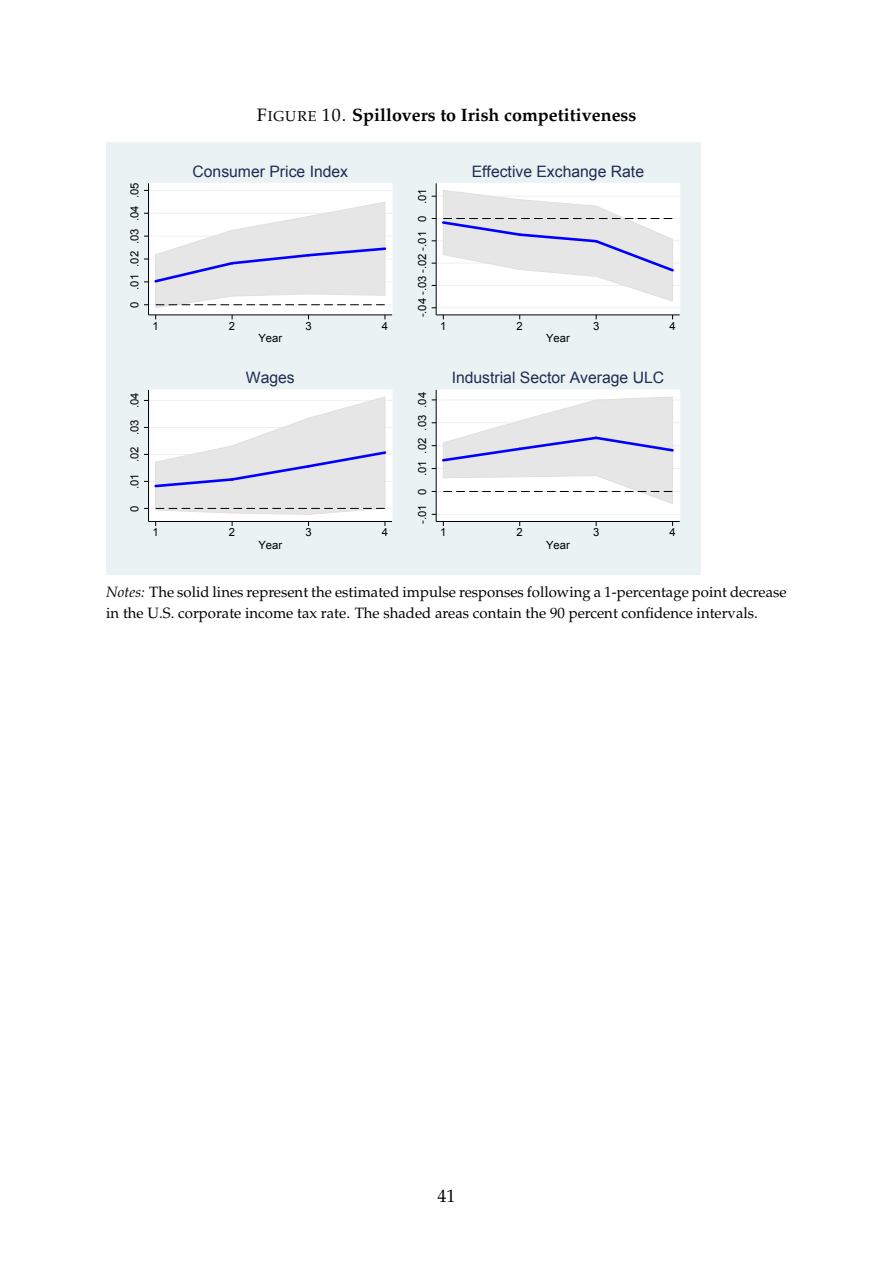
<style>
.page{position:relative;width:893px;height:1263px;background:#fff}
.page>*{position:absolute;margin:0;border:0;box-sizing:border-box;transform-origin:0 0}
.t1{font:700 18px "URW Palladio L";color:#000}
.t2{font:18px "URW Palladio L Roma";color:#000}
.t3{font:15.75px "Arial";color:#1e2d53}
.t4{font:15px/21.6px "URW Palladio L Roma";color:#000}
.t5{font:11.25px "Arial";color:#000}
.s1{font-family:"URW Palladio L Roma";font-weight:400}
.s2{font-family:"URW Palladio L Roma";font-weight:400;font-size:14.4px}
.s3{font-family:"URW Palladio L";font-style:italic}
</style>
<div class="page">
<div style="left:106px;top:143px;width:594px;height:432px;background:#eaf2f3"></div>
<div style="left:148px;top:183px;width:244px;height:132px;background:#fff;border:1px solid #fff"></div>
<hr style="left:149px;top:304px;width:243px;height:1px;background:#eaf2f3">
<hr style="left:149px;top:281px;width:243px;height:1px;background:#eaf2f3">
<hr style="left:149px;top:258px;width:243px;height:1px;background:#eaf2f3">
<hr style="left:149px;top:236px;width:243px;height:1px;background:#eaf2f3">
<hr style="left:149px;top:213px;width:243px;height:1px;background:#eaf2f3">
<hr style="left:149px;top:190px;width:243px;height:1px;background:#eaf2f3">
<hr style="left:148px;top:183px;width:1px;height:132px;background:#000">
<svg style="left:144px;top:201px;width:244px;height:108px"></svg>
<hr style="left:149px;top:315px;width:243px;height:1px;background:#000">
<div style="left:436px;top:183px;width:244px;height:132px;background:#fff;border:1px solid #fff"></div>
<hr style="left:436px;top:307px;width:244px;height:1px;background:#eaf2f3">
<hr style="left:436px;top:285px;width:244px;height:1px;background:#eaf2f3">
<hr style="left:436px;top:263px;width:244px;height:1px;background:#eaf2f3">
<hr style="left:436px;top:240px;width:244px;height:1px;background:#eaf2f3">
<hr style="left:436px;top:218px;width:244px;height:1px;background:#eaf2f3">
<hr style="left:436px;top:196px;width:244px;height:1px;background:#eaf2f3">
<hr style="left:436px;top:183px;width:1px;height:132px;background:#000">
<svg style="left:432px;top:189px;width:242px;height:119px"></svg>
<hr style="left:436px;top:315px;width:244px;height:1px;background:#000">
<div style="left:148px;top:389px;width:244px;height:133px;background:#fff"></div>
<hr style="left:149px;top:508px;width:243px;height:1px;background:#eaf2f3">
<hr style="left:149px;top:481px;width:243px;height:1px;background:#eaf2f3">
<hr style="left:149px;top:454px;width:243px;height:1px;background:#eaf2f3">
<hr style="left:149px;top:427px;width:243px;height:1px;background:#eaf2f3">
<hr style="left:149px;top:400px;width:243px;height:1px;background:#eaf2f3">
<hr style="left:148px;top:390px;width:1px;height:131px;background:#000">
<svg style="left:144px;top:396px;width:243px;height:119px"></svg>
<hr style="left:149px;top:521px;width:243px;height:1px;background:#000">
<div style="left:436px;top:389px;width:244px;height:133px;background:#fff"></div>
<hr style="left:436px;top:514px;width:244px;height:1px;background:#eaf2f3">
<hr style="left:436px;top:491px;width:244px;height:1px;background:#eaf2f3">
<hr style="left:436px;top:468px;width:244px;height:1px;background:#eaf2f3">
<hr style="left:436px;top:445px;width:244px;height:1px;background:#eaf2f3">
<hr style="left:436px;top:422px;width:244px;height:1px;background:#eaf2f3">
<hr style="left:436px;top:399px;width:244px;height:1px;background:#eaf2f3">
<hr style="left:436px;top:390px;width:1px;height:131px;background:#000">
<svg style="left:432px;top:396px;width:242px;height:109px"></svg>
<hr style="left:436px;top:521px;width:244px;height:1px;background:#000">
<p class="t1" style="left:257px;top:109px;width:381px"><span class="s1">F</span><span class="s2">IGURE</span> <span class="s1">10.</span> Spillovers to Irish competitiveness</p>
<p class="t5" style="left:128px;top:308px;width:127px;rotate:-90deg">0 .01 .02 .03 .04 .05</p>
<p class="t5" style="left:128px;top:489px;width:98px;rotate:-90deg">.01 .02 .03 .04</p>
<p class="t5" style="left:128px;top:511px;width:8px;rotate:-90deg">0</p>
<p class="t3" style="left:192px;top:162px;width:157px">Consumer Price Index</p>
<p class="t5" style="left:153px;top:319px;width:8px">1</p>
<p class="t5" style="left:229px;top:319px;width:8px">2</p>
<p class="t5" style="left:305px;top:319px;width:8px">3</p>
<p class="t5" style="left:382px;top:319px;width:8px">4</p>
<p class="t5" style="left:258px;top:332px;width:25px">Year</p>
<p class="t3" style="left:246px;top:369px;width:50px">Wages</p>
<p class="t5" style="left:153px;top:526px;width:8px">1</p>
<p class="t5" style="left:229px;top:526px;width:8px">2</p>
<p class="t5" style="left:305px;top:526px;width:8px">3</p>
<p class="t5" style="left:382px;top:526px;width:8px">4</p>
<p class="t5" style="left:258px;top:538px;width:25px">Year</p>
<p class="t5" style="left:416px;top:317px;width:131px;rotate:-90deg">-.04 -.03 -.02 -.01 0 .01</p>
<p class="t5" style="left:416px;top:524px;width:133px;rotate:-90deg">-.01 0 .01 .02 .03 .04</p>
<p class="t3" style="left:472px;top:162px;width:174px">Effective Exchange Rate</p>
<p class="t5" style="left:440px;top:319px;width:8px">1</p>
<p class="t5" style="left:517px;top:319px;width:8px">2</p>
<p class="t5" style="left:593px;top:319px;width:8px">3</p>
<p class="t5" style="left:669px;top:319px;width:8px">4</p>
<p class="t5" style="left:546px;top:332px;width:25px">Year</p>
<p class="t3" style="left:452px;top:369px;width:214px">Industrial Sector Average ULC</p>
<p class="t5" style="left:440px;top:526px;width:8px">1</p>
<p class="t5" style="left:517px;top:526px;width:8px">2</p>
<p class="t5" style="left:593px;top:526px;width:8px">3</p>
<p class="t5" style="left:669px;top:526px;width:8px">4</p>
<p class="t5" style="left:546px;top:538px;width:25px">Year</p>
<p class="t4" style="left:106px;top:583px;width:682px"><span class="s3">Notes:</span> The solid lines represent the estimated impulse responses following a 1-percentage point decrease in the U.S. corporate income tax rate. The shaded areas contain the 90 percent confidence intervals.</p>
<p class="t2" style="left:437px;top:1188px;width:19px">41</p>
</div>
